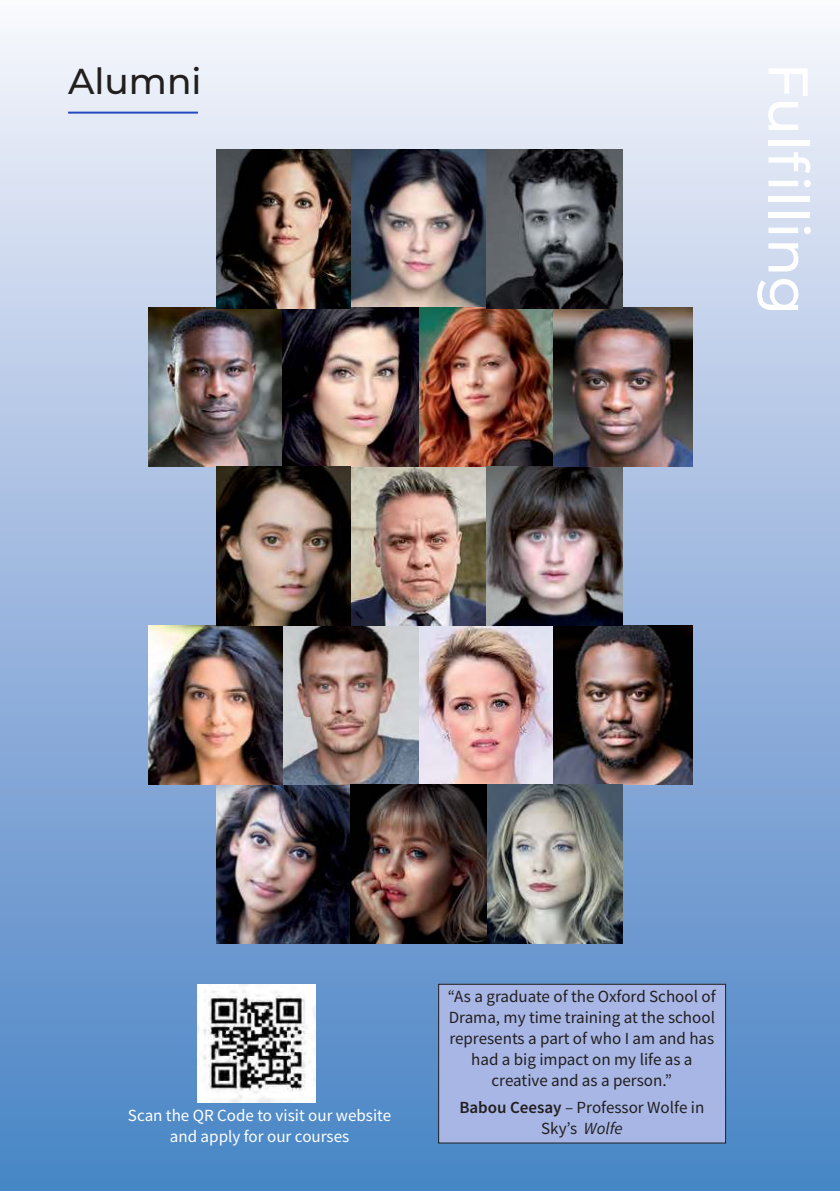
<style>
.page{position:relative;width:840px;height:1191px;background:#fff}
.page>*{position:absolute;margin:0;border:0;box-sizing:border-box;transform-origin:0 0}
.t1{font:500 56px "Montserrat";color:#fff}
.t2{font:500 36px "Montserrat";color:#221f1f}
.t3{font:17px/21px "Source Sans Pro";color:#221f1f;text-align:center}
.t4{font:17px/21px "Source Sans Pro";color:#fff;text-align:center}
.s1{font-weight:600}
.s2{font-style:italic}
</style>
<div class="page">
<img style="left:0;top:26px;width:838px;height:1165px">
<hr style="left:68px;top:112px;width:130px;height:2px;background:#2549be">
<img style="left:216px;top:785px;width:134px;height:158px">
<img style="left:148px;top:625px;width:543px;height:160px">
<img style="left:350px;top:149px;width:136px;height:158px">
<img style="left:350px;top:466px;width:272px;height:159px">
<img style="left:284px;top:307px;width:269px;height:159px">
<img style="left:148px;top:307px;width:136px;height:159px">
<img style="left:486px;top:785px;width:136px;height:158px">
<img style="left:350px;top:785px;width:136px;height:158px">
<img style="left:216px;top:466px;width:134px;height:159px">
<img style="left:553px;top:307px;width:138px;height:159px">
<img style="left:486px;top:149px;width:136px;height:159px">
<img style="left:216px;top:149px;width:134px;height:159px">
<div style="left:438px;top:984px;width:287px;height:159px;background:#a8b6e5"></div>
<div style="left:438px;top:984px;width:287px;height:159px;border:1px solid #221f1f"></div>
<img style="left:197px;top:984px;width:118px;height:119px">
<h2 class="t2" style="left:68px;top:67px;width:135px">Alumni</h2>
<h1 class="t1" style="left:810px;top:63px;width:254px;rotate:90deg">Fulfilling</h1>
<p class="t4" style="left:128px;top:1106px;width:264px">Scan the QR Code to visit our website and apply for our courses</p>
<p class="t3" style="left:447px;top:987px;width:269px">“As a graduate of the Oxford School of<br>Drama, my time training at the school represents a part of who I am and has had a big impact on my life as a creative and as a person.”</p>
<p class="t3" style="left:459px;top:1098px;width:246px"><span class="s1">Babou Ceesay</span> – Professor Wolfe in<br>Sky’s <span class="s2">Wolfe</span></p>
</div>
